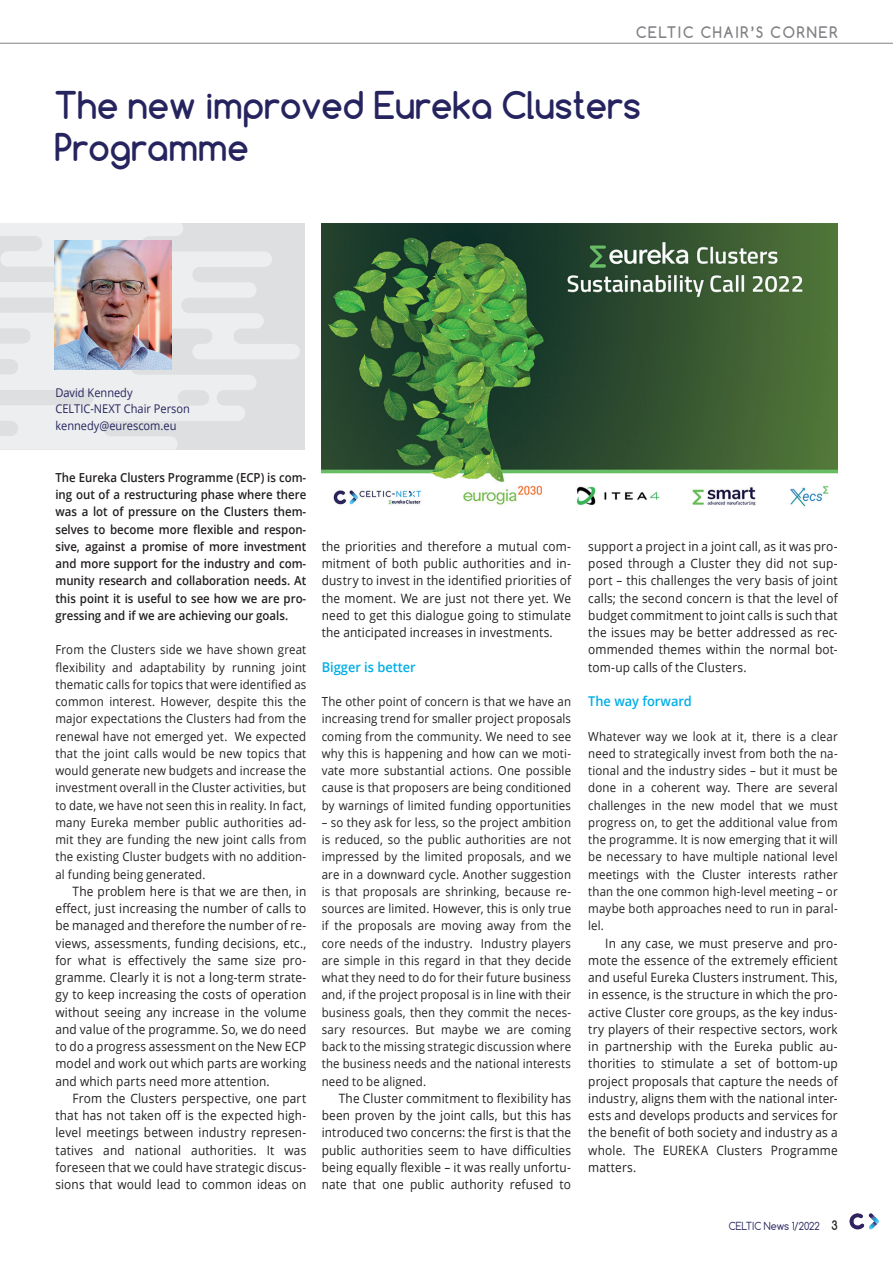
<style>
.page{position:relative;width:893px;height:1263px;background:#fff}
.page>*{position:absolute;margin:0;border:0;box-sizing:border-box;transform-origin:0 0}
.t1{font:700 36px/42px "Comfortaa";color:#26245e;scale:.95 1}
.t2{font:700 15px "Comfortaa";letter-spacing:.125em;color:#808285;scale:.95 1}
.t3{font:600 13.5px "Open Sans";color:#00aee5;scale:.95 1}
.t4{font:12.9px/17.2px "Open Sans";letter-spacing:.015em;color:#231f20;text-align:justify;scale:.92 1}
.t5{font:12.45px/17.2px "Open Sans";letter-spacing:.015em;color:#231f20;text-align:justify;scale:.92 1}
.t6{font:600 12.45px/17.2px "Open Sans";color:#231f20;text-align:justify;scale:.92 1}
.t7{font:12px/16.5px "Open Sans";color:#26245e;scale:.92 1}
.t8{font:10.5px "Comfortaa";letter-spacing:-.005em;color:#26245e;scale:.92 1}
.s1{font-weight:700;font-size:12.45px;color:#231f20}
</style>
<div class="page">
<img style="left:849px;top:1213px;width:30px;height:17px">
<svg style="left:0;top:223px;width:302px;height:226px;background:#e5e6e7"></svg>
<img style="left:55px;top:241px;width:116px;height:129px">
<img style="left:322px;top:223px;width:516px;height:284px">
<hr style="left:0;top:43px;width:893px;height:1px;background:#808285">
<p class="t2" style="left:636px;top:23px;width:214px">CELTIC CHAIR’S CORNER</p>
<h1 class="t1" style="left:54px;top:84px;width:619px">The new improved Eureka Clusters<br>Programme</h1>
<p class="t7" style="left:55px;top:384px;width:148px">David Kennedy<br>CELTIC-NEXT Chair Person kennedy@eurescom.eu</p>
<p class="t6" style="left:55px;top:468px;width:274px">The Eureka Clusters Programme (ECP) is com&shy;ing out of a restructuring phase where there was a lot of pressure on the Clusters them&shy;selves to become more flexible and respon&shy;sive, against a promise of more investment and more support for the industry and com&shy;munity research and collaboration needs. At this point it is useful to see how we are pro&shy;gressing and if we are achieving our goals.</p>
<p class="t5" style="left:55px;top:641px;width:274px">From the Clusters side we have shown great flexibility and adaptability by running joint thematic calls for topics that were identified as common interest. However, despite this the major expectations the Clusters had from the renewal have not emerged yet. We expected that the joint calls would be new topics that would generate new budgets and increase the investment overall in the Cluster activities, but to date, we have not seen this in reality. In fact, many Eureka member public authorities ad&shy;mit they are funding the new joint calls from the existing Cluster budgets with no addition&shy;al funding being generated.</p>
<p class="t4" style="left:55px;top:882px;width:274px;text-indent:17px">The problem here is that we are then, in effect, just increasing the number of calls to be managed and therefore the number of re&shy;views, assessments, funding decisions, etc., for what is effectively the same size pro&shy;gramme. Clearly it is not a long-term strate&shy;gy to keep increasing the costs of operation without seeing any increase in the volume and value of the programme. So, we do need to do a progress assessment on the New ECP model and work out which parts are working and which parts need more attention.</p>
<p class="t4" style="left:55px;top:1089px;width:274px;text-indent:17px">From the Clusters perspective, one part that has not taken off is the expected high&shy;level meetings between industry represen&shy;tatives and national authorities. It was foreseen that we could have strategic discus&shy;sions that would lead to common ideas on</p>
<p class="t4" style="left:322px;top:537px;width:273px">the priorities and therefore a mutual com&shy;mitment of both public authorities and in&shy;dustry to invest in the identified priorities of the moment. We are just not there yet. We need to get this dialogue going to stimulate the anticipated increases in investments.</p>
<p class="t3" style="left:322px;top:657px;width:101px">Bigger is better</p>
<p class="t5" style="left:322px;top:693px;width:273px">The other point of concern is that we have an increasing trend for smaller project proposals coming from the community. We need to see why this is happening and how can we moti&shy;vate more substantial actions. One possible cause is that proposers are being conditioned by warnings of limited funding opportunities</p>
<p class="t5" style="left:322px;top:813px;width:273px">– so they ask for less, so the project ambition is reduced, so the public authorities are not impressed by the limited proposals, and we are in a downward cycle. Another suggestion is that proposals are shrinking, because re&shy;sources are limited. However, this is only true if the proposals are moving away from the core needs of the industry. Industry players are simple in this regard in that they decide what they need to do for their future business and, if the project proposal is in line with their business goals, then they commit the neces&shy;sary resources. But maybe we are coming back to the missing strategic discussion where the business needs and the national interests need to be aligned.</p>
<p class="t4" style="left:322px;top:1089px;width:273px;text-indent:17px">The Cluster commitment to flexibility has been proven by the joint calls, but this has introduced two concerns: the first is that the public authorities seem to have difficulties being equally flexible – it was really unfortu&shy;nate that one public authority refused to</p>
<p class="t4" style="left:588px;top:537px;width:273px">support a project in a joint call, as it was pro&shy;posed through a Cluster they did not sup&shy;port – this challenges the very basis of joint calls; the second concern is that the level of budget commitment to joint calls is such that the issues may be better addressed as rec&shy;ommended themes within the normal bot&shy;tom-up calls of the Clusters.</p>
<p class="t3" style="left:588px;top:692px;width:111px">The way forward</p>
<p class="t5" style="left:588px;top:727px;width:273px">Whatever way we look at it, there is a clear need to strategically invest from both the na&shy;tional and the industry sides – but it must be done in a coherent way. There are several challenges in the new model that we must progress on, to get the additional value from the programme. It is now emerging that it will be necessary to have multiple national level meetings with the Cluster interests rather than the one common high-level meeting – or maybe both approaches need to run in paral&shy;lel.</p>
<p class="t4" style="left:588px;top:934px;width:273px;text-indent:17px">In any case, we must preserve and pro&shy;mote the essence of the extremely efficient and useful Eureka Clusters instrument. This, in essence, is the structure in which the pro&shy;active Cluster core groups, as the key indus&shy;try players of their respective sectors, work in partnership with the Eureka public au&shy;thorities to stimulate a set of bottom-up project proposals that capture the needs of industry, aligns them with the national inter&shy;ests and develops products and services for the benefit of both society and industry as a whole. The EUREKA Clusters Programme matters.</p>
<p class="t8" style="left:729px;top:1219px;width:120px">CELTIC News 1/2022 <span class="s1">3</span></p>
</div>
